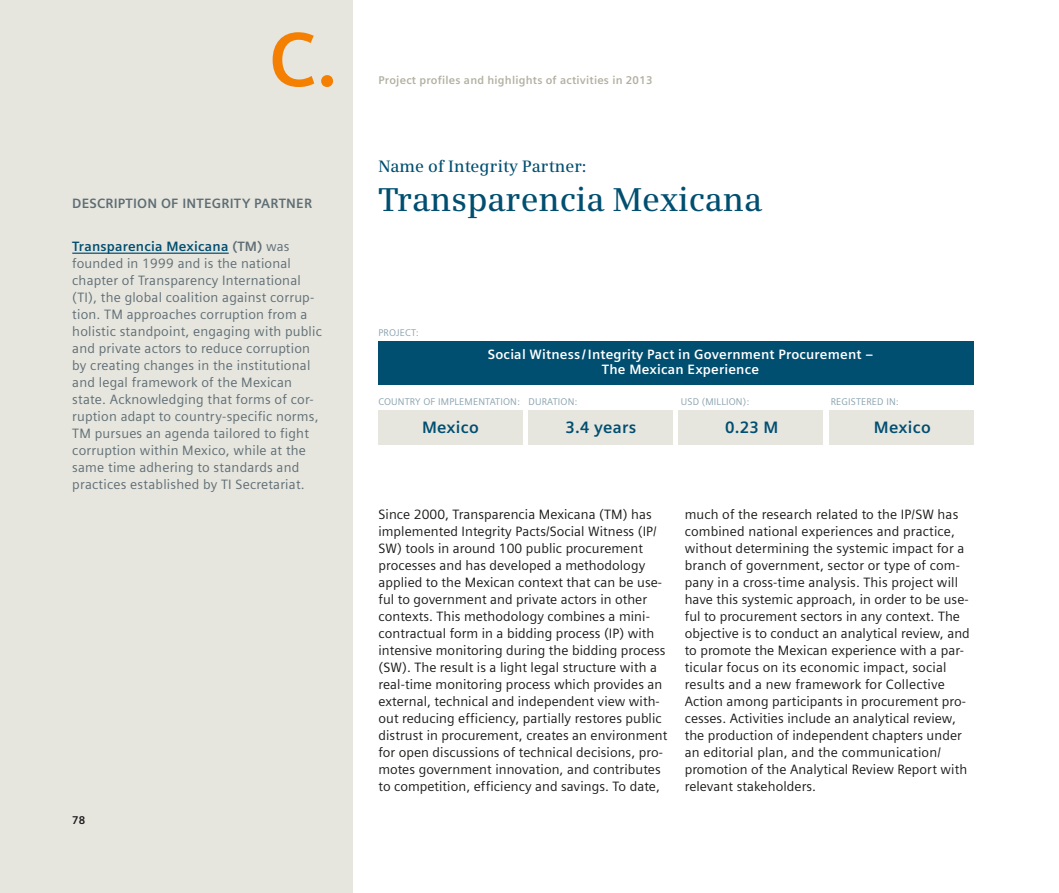
<style>
.page{position:relative;width:1059px;height:893px;background:#fff}
.page>*{position:absolute;margin:0;border:0;box-sizing:border-box;transform-origin:0 0}
.t1{font:700 76.65px "Siemens Sans";color:#f47f00}
.t2{font:600 33px "Siemens Serif";color:#004e70}
.t3{font:700 16.5px "Siemens Sans";letter-spacing:.015em;color:#004e70}
.t4{font:600 16.5px "Siemens Serif";color:#004e70}
.t5{font:13.5px/17px "Siemens Sans";letter-spacing:.005em;color:#1a1a19}
.t6{font:13.5px/17px "Siemens Sans";letter-spacing:.015em;color:#5e6d74}
.t7{font:700 13.5px/15px "Siemens Sans";letter-spacing:.015em;color:#fff;text-align:center}
.t8{font:700 13.5px "Siemens Sans";letter-spacing:.015em;color:#5e6d74}
.t9{font:700 11.25px "Siemens Sans";letter-spacing:.02em;color:#b2b0a1}
.t10{font:700 11.25px "Siemens Sans";color:#1a1a19}
.t11{font:9.75px "Siemens Sans";letter-spacing:.015em;color:#8ba3b0}
.s1{font-weight:700;color:#004e70}
.s2{font-weight:700}
</style>
<div class="page">
<div style="left:0;top:0;width:353px;height:893px;background:#e6e5de"></div>
<hr style="left:72px;top:253px;width:157px;height:1px;background:#004e70">
<div style="left:378px;top:341px;width:596px;height:44px;background:#004e70"></div>
<div style="left:378px;top:410px;width:144px;height:34px;background:#e6e5de"></div>
<div style="left:529px;top:410px;width:144px;height:34px;background:#e6e5de"></div>
<div style="left:679px;top:410px;width:144px;height:34px;background:#e6e5de"></div>
<div style="left:830px;top:410px;width:144px;height:34px;background:#e6e5de"></div>
<h1 class="t1" style="left:269px;top:16px;width:71px">C.</h1>
<p class="t8" style="left:72px;top:196px;width:241px">DESCRIPTION OF INTEGRITY PARTNER</p>
<p class="t6" style="left:72px;top:238px;width:251px"><span class="s1">Transparencia Mexicana</span> <span class="s2">(TM)</span> was founded in 1999 and is the national chapter of Transparency International (TI), the global coalition against corrup&shy;tion. TM approaches corruption from a holistic standpoint, engaging with public and private actors to reduce corruption by creating changes in the institutional and legal framework of the Mexican state. Acknowledging that forms of cor&shy;ruption adapt to country-specific norms, TM pursues an agenda tailored to fight corruption within Mexico, while at the same time adhering to standards and practices established by TI Secretariat.</p>
<p class="t10" style="left:72px;top:814px;width:15px">78</p>
<p class="t9" style="left:378px;top:74px;width:275px">Project profiles and highlights of activities in 2013</p>
<p class="t4" style="left:378px;top:157px;width:209px">Name of Integrity Partner:</p>
<h2 class="t2" style="left:378px;top:180px;width:385px">Transparencia Mexicana</h2>
<p class="t11" style="left:378px;top:327px;width:42px">PROJECT:</p>
<p class="t7" style="left:488px;top:347px;width:387px">Social Witness / Integrity Pact in Government Procurement –<br>The Mexican Experience</p>
<p class="t11" style="left:378px;top:396px;width:200px">COUNTRY OF IMPLEMENTATION: DURATION:</p>
<p class="t11" style="left:681px;top:396px;width:70px">USD (MILLION):</p>
<p class="t11" style="left:831px;top:396px;width:69px">REGISTERED IN:</p>
<p class="t3" style="left:422px;top:418px;width:58px">Mexico</p>
<p class="t3" style="left:565px;top:418px;width:72px">3.4 years</p>
<p class="t3" style="left:725px;top:418px;width:55px">0.23 M</p>
<p class="t3" style="left:874px;top:418px;width:58px">Mexico</p>
<p class="t5" style="left:378px;top:506px;width:290px">Since 2000, Transparencia Mexicana (TM) has implemented Integrity Pacts/Social Witness (IP/ SW) tools in around 100 public procurement processes and has developed a methodology applied to the Mexican context that can be use&shy;ful to government and private actors in other contexts. This methodology combines a mini&shy;contractual form in a bidding process (IP) with intensive monitoring during the bidding process (SW). The result is a light legal structure with a real-time monitoring process which provides an external, technical and independent view with&shy;out reducing efficiency, partially restores public distrust in procurement, creates an environment for open discussions of technical decisions, pro&shy;motes government innovation, and contributes to competition, efficiency and savings. To date,</p>
<p class="t5" style="left:685px;top:506px;width:287px">much of the research related to the IP/SW has combined national experiences and practice, without determining the systemic impact for a branch of government, sector or type of com&shy;pany in a cross-time analysis. This project will have this systemic approach, in order to be use&shy;ful to procurement sectors in any context. The objective is to conduct an analytical review, and to promote the Mexican experience with a par&shy;ticular focus on its economic impact, social results and a new framework for Collective Action among participants in procurement pro&shy;cesses. Activities include an analytical review, the production of independent chapters under an editorial plan, and the communication/ promotion of the Analytical Review Report with relevant stakeholders.</p>
</div>
